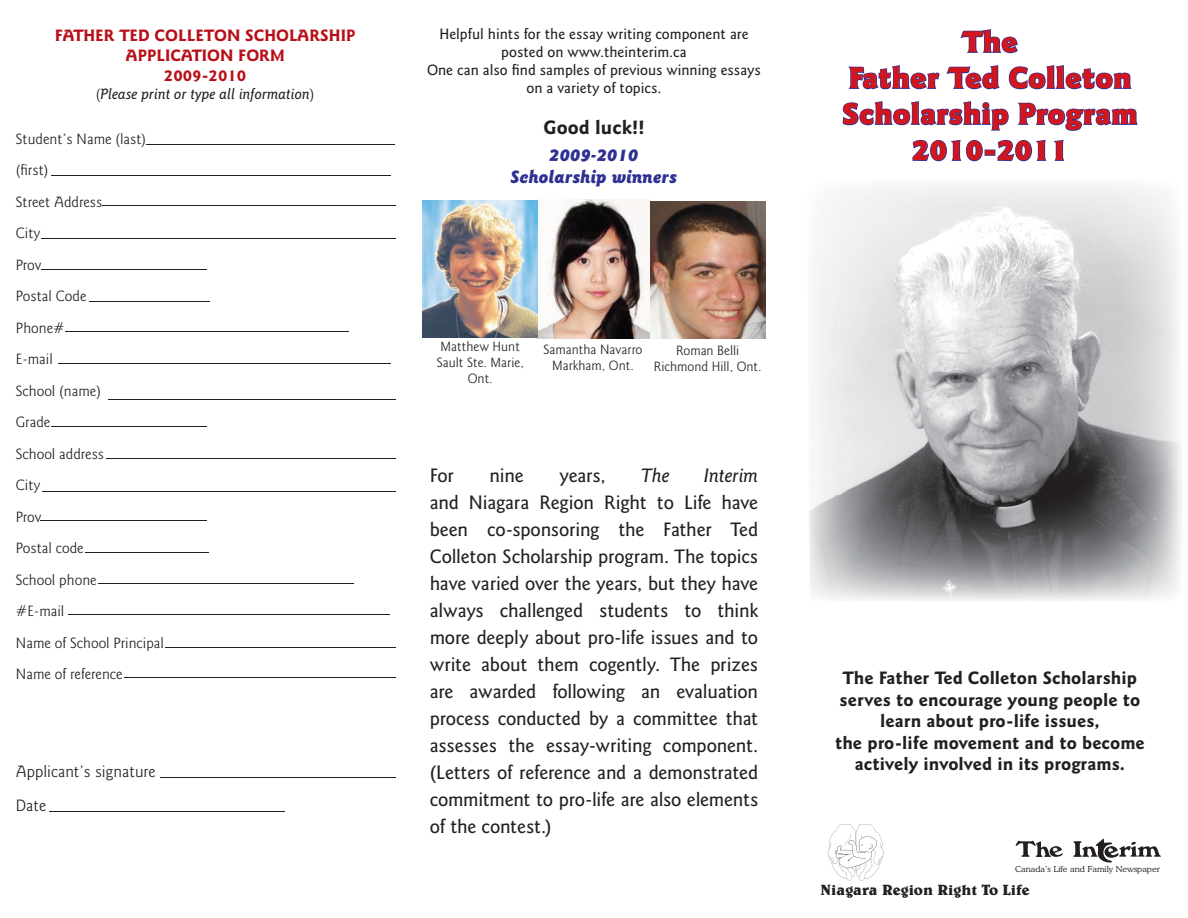
<style>
.page{position:relative;width:1188px;height:918px;background:#fff}
.page>*{position:absolute;margin:0;border:0;box-sizing:border-box;transform-origin:0 0}
.t1{font:900 30px/36px "Goudy Sans IT Cby BT";color:#d1161e;text-align:center}
.t2{font:500 19.5px/27px "Goudy Sans IT Cby BT";letter-spacing:-.015em;color:#231f20;text-align:justify}
.t3{font:700 19.5px "Goudy Sans IT Cby BT";color:#231f20}
.t4{font:italic 500 19.5px "Goudy Sans IT Cby BT";letter-spacing:-.01em;color:#231f20}
.t5{font:700 18px/21.6px "Goudy Sans IT Cby BT";color:#231f20;text-align:center}
.t6{font:italic 900 18px/21.6px "Goudy Sans IT Cby BT";color:#2e3092;text-align:center}
.t7{font:700 16.5px/19.8px "Goudy Sans IT Cby BT";color:#b70f17;text-align:center}
.t8{font:300 16.5px/33.3px "Goudy Sans IT Cby BT";color:#231f20}
.t9{font:300 15px/31.5px "Goudy Sans IT Cby BT";color:#231f20}
.t10{font:500 15px/18px "Goudy Sans IT Cby BT";color:#231f20;text-align:center}
.t11{font:italic 500 15px "Goudy Sans IT Cby BT";color:#231f20}
.t12{font:700 15px "Belwe BT";color:#231f20}
.t13{font:300 13.5px/16.2px "Goudy Sans IT Cby BT";color:#231f20;text-align:center}
.t14{font:300 8.25px "Cooper BT";color:#231f20;scale:1.07 1}
.s1{font-weight:300;font-style:normal}
</style>
<div class="page">
<svg style="left:828px;top:824px;width:56px;height:57px"></svg>
<svg style="left:1016px;top:841px;width:47px;height:16px"></svg>
<svg style="left:1073px;top:839px;width:88px;height:24px"></svg>
<img style="left:809px;top:184px;width:372px;height:417px">
<svg style="left:960px;top:29px;width:58px;height:24px"></svg>
<svg style="left:848px;top:65px;width:92px;height:24px"></svg>
<svg style="left:946px;top:65px;width:54px;height:24px"></svg>
<svg style="left:1009px;top:65px;width:123px;height:24px"></svg>
<svg style="left:843px;top:101px;width:166px;height:30px"></svg>
<svg style="left:1018px;top:103px;width:120px;height:28px"></svg>
<svg style="left:912px;top:140px;width:134px;height:21px"></svg>
<svg style="left:1053px;top:140px;width:11px;height:21px"></svg>
<hr style="left:51px;top:426px;width:156px;height:1px;background:#231f20">
<hr style="left:160px;top:777px;width:236px;height:1px;background:#231f20">
<hr style="left:147px;top:145px;width:248px;height:1px;background:#231f20">
<hr style="left:51px;top:176px;width:340px;height:1px;background:#231f20">
<hr style="left:41px;top:238px;width:355px;height:1px;background:#231f20">
<hr style="left:103px;top:206px;width:293px;height:1px;background:#231f20">
<hr style="left:41px;top:269px;width:166px;height:1px;background:#231f20">
<hr style="left:89px;top:301px;width:121px;height:1px;background:#231f20">
<hr style="left:65px;top:332px;width:284px;height:1px;background:#231f20">
<hr style="left:58px;top:363px;width:333px;height:1px;background:#231f20">
<hr style="left:106px;top:458px;width:290px;height:1px;background:#231f20">
<hr style="left:43px;top:491px;width:353px;height:1px;background:#231f20">
<hr style="left:40px;top:521px;width:167px;height:1px;background:#231f20">
<hr style="left:86px;top:553px;width:123px;height:1px;background:#231f20">
<hr style="left:98px;top:584px;width:255px;height:1px;background:#231f20">
<hr style="left:69px;top:615px;width:321px;height:1px;background:#231f20">
<hr style="left:165px;top:647px;width:231px;height:1px;background:#231f20">
<hr style="left:125px;top:678px;width:271px;height:1px;background:#231f20">
<hr style="left:108px;top:399px;width:288px;height:1px;background:#231f20">
<hr style="left:49px;top:811px;width:236px;height:1px;background:#231f20">
<img style="left:423px;top:200px;width:342px;height:139px">
<p class="t7" style="left:55px;top:26px;width:302px">FATHER TED COLLETON SCHOLARSHIP<br>APPLICATION FORM<br>2009-2010</p>
<p class="t11" style="left:96px;top:85px;width:220px"><span class="s1">(</span>Please print or type all information<span class="s1">)</span></p>
<p class="t9" style="left:16px;top:123px;width:150px">Student’s Name (last) (first)<br>Street Address<br>City<br>Prov<br>Postal Code<br>Phone#<br>E-mail<br>School (name)<br>Grade<br>School address<br>City<br>Prov<br>Postal code<br>School phone<br>#E-mail<br>Name of School Principal<br>Name of reference</p>
<p class="t8" style="left:16px;top:755px;width:141px">Applicant’s signature<br>Date</p>
<p class="t10" style="left:427px;top:25px;width:335px">Helpful hints for the essay writing component are posted on www.theinterim.ca<br>One can also find samples of previous winning essays on a variety of topics.</p>
<p class="t3" style="left:543px;top:115px;width:103px">Good luck!!</p>
<p class="t6" style="left:511px;top:144px;width:168px">2009-2010<br>Scholarship winners</p>
<h1 class="t1" style="left:842px;top:24px;width:297px">The<br>Father Ted Colleton<br>Scholarship Program<br>2010-2011</h1>
<p class="t13" style="left:437px;top:339px;width:89px">Matthew Hunt<br>Sault Ste. Marie,<br>Ont.</p>
<p class="t13" style="left:654px;top:343px;width:109px">Roman Belli<br>Richmond Hill, Ont.</p>
<p class="t13" style="left:544px;top:342px;width:100px">Samantha Navarro<br>Markham, Ont.</p>
<p class="t2" style="left:430px;top:462px;width:26px">For</p>
<p class="t2" style="left:490px;top:462px;width:36px">nine</p>
<p class="t2" style="left:559px;top:462px;width:48px">years,</p>
<p class="t4" style="left:641px;top:464px;width:30px">The</p>
<p class="t4" style="left:704px;top:464px;width:56px">Interim</p>
<p class="t2" style="left:430px;top:489px;width:330px">and Niagara Region Right to Life have been co-sponsoring the Father Ted Colleton Scholarship program. The topics have varied over the years, but they have always challenged students to think more deeply about pro-life issues and to write about them cogently. The prizes are awarded following an evaluation process conducted by a committee that assesses the essay-writing component. (Letters of reference and a demonstrated commitment to pro-life are also elements of the contest.)</p>
<p class="t5" style="left:835px;top:667px;width:311px">The Father Ted Colleton Scholarship serves to encourage young people to learn about pro-life issues,<br>the pro-life movement and to become actively involved in its programs.</p>
<p class="t14" style="left:1015px;top:864px;width:137px">Canada’s Life and Family Newspaper</p>
<p class="t12" style="left:820px;top:881px;width:211px">Niagara Region Right To Life</p>
</div>
